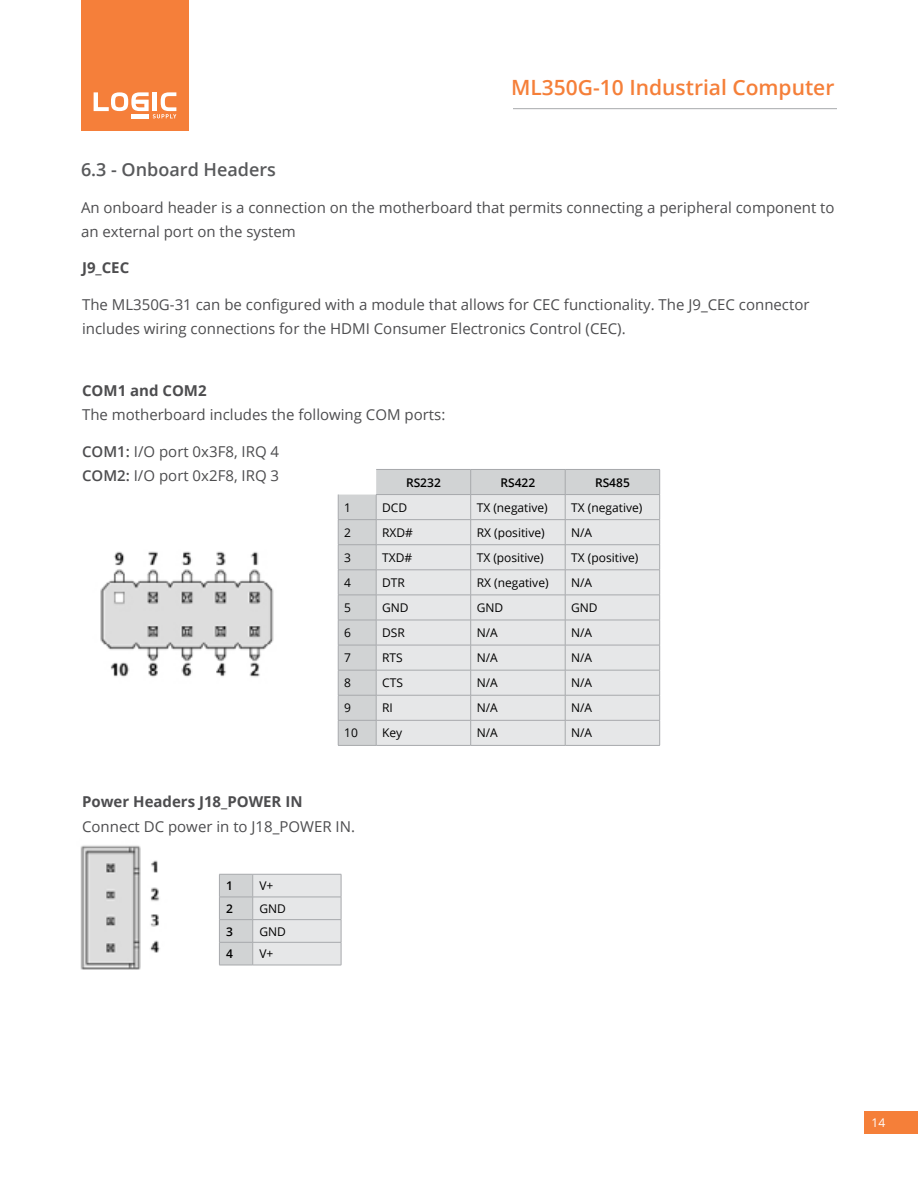
<style>
.page{position:relative;width:918px;height:1188px;background:#fff}
.page>*{position:absolute;margin:0;border:0;box-sizing:border-box;transform-origin:0 0}
.t1{font:600 21px "Open Sans";color:#f57f39}
.t2{font:600 18px "Open Sans";color:#58595b}
.t3{font:15px/24px "Open Sans";color:#4d4d4f}
.t4{font:700 15px "Open Sans";color:#4d4d4f}
.t5{font:12px "Open Sans";color:#000}
.t6{font:600 12px "Open Sans";color:#000}
.t7{font:12px "Open Sans";color:#fff}
.s1{font-weight:600}
</style>
<div class="page">
<hr style="left:513px;top:108px;width:324px;height:1px;background:#a7a9ac">
<div style="left:864px;top:1111px;width:54px;height:23px;background:#f57f39"></div>
<div style="left:81px;top:0;width:108px;height:131px;background:#f57f3a"></div>
<svg style="left:94px;top:92px;width:82px;height:26px"></svg>
<hr style="left:153px;top:92px;width:4px;height:19px;background:#fff">
<img style="left:80px;top:845px;width:80px;height:124px">
<img style="left:100px;top:551px;width:174px;height:126px">
<svg style="left:338px;top:470px;width:321px;height:275px;background:#d3d4d5"></svg>
<div style="left:377px;top:495px;width:282px;height:250px;background:#e6e7e8"></div>
<hr style="left:376px;top:519px;width:95px;height:1px;background:#a7a9ac">
<hr style="left:471px;top:519px;width:94px;height:1px;background:#a7a9ac">
<hr style="left:565px;top:519px;width:95px;height:1px;background:#a7a9ac">
<hr style="left:376px;top:544px;width:95px;height:1px;background:#a7a9ac">
<hr style="left:471px;top:544px;width:94px;height:1px;background:#a7a9ac">
<hr style="left:565px;top:544px;width:95px;height:1px;background:#a7a9ac">
<hr style="left:376px;top:570px;width:95px;height:1px;background:#a7a9ac">
<hr style="left:471px;top:570px;width:94px;height:1px;background:#a7a9ac">
<hr style="left:565px;top:570px;width:95px;height:1px;background:#a7a9ac">
<hr style="left:376px;top:595px;width:95px;height:1px;background:#a7a9ac">
<hr style="left:471px;top:595px;width:94px;height:1px;background:#a7a9ac">
<hr style="left:565px;top:595px;width:95px;height:1px;background:#a7a9ac">
<hr style="left:376px;top:620px;width:95px;height:1px;background:#a7a9ac">
<hr style="left:471px;top:620px;width:94px;height:1px;background:#a7a9ac">
<hr style="left:565px;top:620px;width:95px;height:1px;background:#a7a9ac">
<hr style="left:376px;top:645px;width:95px;height:1px;background:#a7a9ac">
<hr style="left:471px;top:645px;width:94px;height:1px;background:#a7a9ac">
<hr style="left:565px;top:645px;width:95px;height:1px;background:#a7a9ac">
<hr style="left:376px;top:670px;width:95px;height:1px;background:#a7a9ac">
<hr style="left:471px;top:670px;width:94px;height:1px;background:#a7a9ac">
<hr style="left:565px;top:670px;width:95px;height:1px;background:#a7a9ac">
<hr style="left:376px;top:695px;width:95px;height:1px;background:#a7a9ac">
<hr style="left:471px;top:695px;width:94px;height:1px;background:#a7a9ac">
<hr style="left:565px;top:695px;width:95px;height:1px;background:#a7a9ac">
<hr style="left:376px;top:720px;width:95px;height:1px;background:#a7a9ac">
<hr style="left:376px;top:745px;width:95px;height:1px;background:#a7a9ac">
<hr style="left:471px;top:720px;width:94px;height:1px;background:#a7a9ac">
<hr style="left:471px;top:745px;width:94px;height:1px;background:#a7a9ac">
<hr style="left:565px;top:720px;width:95px;height:1px;background:#a7a9ac">
<hr style="left:565px;top:745px;width:95px;height:1px;background:#a7a9ac">
<hr style="left:376px;top:469px;width:95px;height:1px;background:#a7a9ac">
<hr style="left:376px;top:494px;width:95px;height:1px;background:#a7a9ac">
<hr style="left:471px;top:469px;width:94px;height:1px;background:#a7a9ac">
<svg style="left:470px;top:470px;width:1px;height:275px"></svg>
<hr style="left:471px;top:494px;width:94px;height:1px;background:#a7a9ac">
<hr style="left:565px;top:469px;width:95px;height:1px;background:#a7a9ac">
<svg style="left:565px;top:470px;width:1px;height:275px"></svg>
<svg style="left:659px;top:470px;width:1px;height:275px"></svg>
<hr style="left:565px;top:494px;width:95px;height:1px;background:#a7a9ac">
<hr style="left:338px;top:519px;width:38px;height:1px;background:#a7a9ac">
<hr style="left:338px;top:544px;width:38px;height:1px;background:#a7a9ac">
<hr style="left:338px;top:570px;width:38px;height:1px;background:#a7a9ac">
<hr style="left:338px;top:595px;width:38px;height:1px;background:#a7a9ac">
<hr style="left:338px;top:620px;width:38px;height:1px;background:#a7a9ac">
<hr style="left:338px;top:645px;width:38px;height:1px;background:#a7a9ac">
<hr style="left:338px;top:670px;width:38px;height:1px;background:#a7a9ac">
<hr style="left:338px;top:695px;width:38px;height:1px;background:#a7a9ac">
<hr style="left:338px;top:720px;width:38px;height:1px;background:#a7a9ac">
<svg style="left:338px;top:495px;width:1px;height:250px"></svg>
<svg style="left:376px;top:495px;width:1px;height:250px"></svg>
<hr style="left:338px;top:745px;width:38px;height:1px;background:#a7a9ac">
<svg style="left:219px;top:874px;width:123px;height:91px;background:#dcddde"></svg>
<hr style="left:219px;top:965px;width:34px;height:1px;background:#a7a9ac">
<hr style="left:253px;top:965px;width:88px;height:1px;background:#a7a9ac">
<h1 class="t1" style="left:511px;top:73px;width:325px">ML350G-10 Industrial Computer</h1>
<p class="t2" style="left:81px;top:157px;width:196px">6.3 - Onboard Headers</p>
<p class="t3" style="left:81px;top:195px;width:755px">An onboard header is a connection on the motherboard that permits connecting a peripheral component to an external port on the system</p>
<p class="t4" style="left:82px;top:257px;width:49px">J9_CEC</p>
<p class="t3" style="left:82px;top:293px;width:729px">The ML350G-31 can be configured with a module that allows for CEC functionality. The J9_CEC connector includes wiring connections for the HDMI Consumer Electronics Control (CEC).</p>
<p class="t4" style="left:82px;top:380px;width:126px">COM1 and COM2</p>
<p class="t3" style="left:82px;top:402px;width:365px">The motherboard includes the following COM ports:</p>
<p class="t3" style="left:82px;top:440px;width:199px"><span class="s1">COM1:</span> I/O port 0x3F8, IRQ 4<br><span class="s1">COM2:</span> I/O port 0x2F8, IRQ 3</p>
<p class="t6" style="left:406px;top:474px;width:36px">RS232</p>
<p class="t6" style="left:501px;top:474px;width:36px">RS422</p>
<p class="t6" style="left:595px;top:474px;width:36px">RS485</p>
<p class="t5" style="left:344px;top:499px;width:8px">1</p>
<p class="t5" style="left:382px;top:499px;width:27px">DCD</p>
<p class="t5" style="left:477px;top:499px;width:73px">TX (negative)</p>
<p class="t5" style="left:571px;top:499px;width:73px">TX (negative)</p>
<p class="t5" style="left:344px;top:524px;width:8px">2</p>
<p class="t5" style="left:382px;top:524px;width:32px">RXD#</p>
<p class="t5" style="left:477px;top:524px;width:69px">RX (positive)</p>
<p class="t5" style="left:571px;top:524px;width:23px">N/A</p>
<p class="t5" style="left:344px;top:549px;width:8px">3</p>
<p class="t5" style="left:382px;top:549px;width:32px">TXD#</p>
<p class="t5" style="left:477px;top:549px;width:69px">TX (positive)</p>
<p class="t5" style="left:571px;top:549px;width:69px">TX (positive)</p>
<p class="t5" style="left:344px;top:574px;width:8px">4</p>
<p class="t5" style="left:382px;top:574px;width:24px">DTR</p>
<p class="t5" style="left:477px;top:574px;width:73px">RX (negative)</p>
<p class="t5" style="left:571px;top:574px;width:23px">N/A</p>
<p class="t5" style="left:344px;top:599px;width:8px">5</p>
<p class="t5" style="left:382px;top:599px;width:28px">GND</p>
<p class="t5" style="left:477px;top:599px;width:28px">GND</p>
<p class="t5" style="left:571px;top:599px;width:28px">GND</p>
<p class="t5" style="left:344px;top:625px;width:8px">6</p>
<p class="t5" style="left:382px;top:625px;width:24px">DSR</p>
<p class="t5" style="left:477px;top:625px;width:23px">N/A</p>
<p class="t5" style="left:571px;top:625px;width:23px">N/A</p>
<p class="t5" style="left:344px;top:650px;width:8px">7</p>
<p class="t5" style="left:382px;top:650px;width:22px">RTS</p>
<p class="t5" style="left:477px;top:650px;width:23px">N/A</p>
<p class="t5" style="left:571px;top:650px;width:23px">N/A</p>
<p class="t5" style="left:344px;top:675px;width:8px">8</p>
<p class="t5" style="left:382px;top:675px;width:22px">CTS</p>
<p class="t5" style="left:477px;top:675px;width:23px">N/A</p>
<p class="t5" style="left:571px;top:675px;width:23px">N/A</p>
<p class="t5" style="left:344px;top:700px;width:8px">9</p>
<p class="t5" style="left:382px;top:700px;width:12px">RI</p>
<p class="t5" style="left:477px;top:700px;width:23px">N/A</p>
<p class="t5" style="left:571px;top:700px;width:23px">N/A</p>
<p class="t5" style="left:344px;top:725px;width:15px">10</p>
<p class="t5" style="left:382px;top:725px;width:22px">Key</p>
<p class="t5" style="left:477px;top:725px;width:23px">N/A</p>
<p class="t5" style="left:571px;top:725px;width:23px">N/A</p>
<p class="t4" style="left:82px;top:791px;width:222px">Power Headers J18_POWER IN</p>
<p class="t3" style="left:82px;top:815px;width:275px">Connect DC power in to J18_POWER IN.</p>
<p class="t6" style="left:226px;top:878px;width:8px">1</p>
<p class="t5" style="left:259px;top:878px;width:16px">V+</p>
<p class="t6" style="left:226px;top:900px;width:8px">2</p>
<p class="t5" style="left:259px;top:900px;width:28px">GND</p>
<p class="t6" style="left:226px;top:923px;width:8px">3</p>
<p class="t5" style="left:259px;top:923px;width:28px">GND</p>
<p class="t6" style="left:226px;top:946px;width:8px">4</p>
<p class="t5" style="left:259px;top:946px;width:16px">V+</p>
<p class="t7" style="left:872px;top:1114px;width:15px">14</p>
</div>
